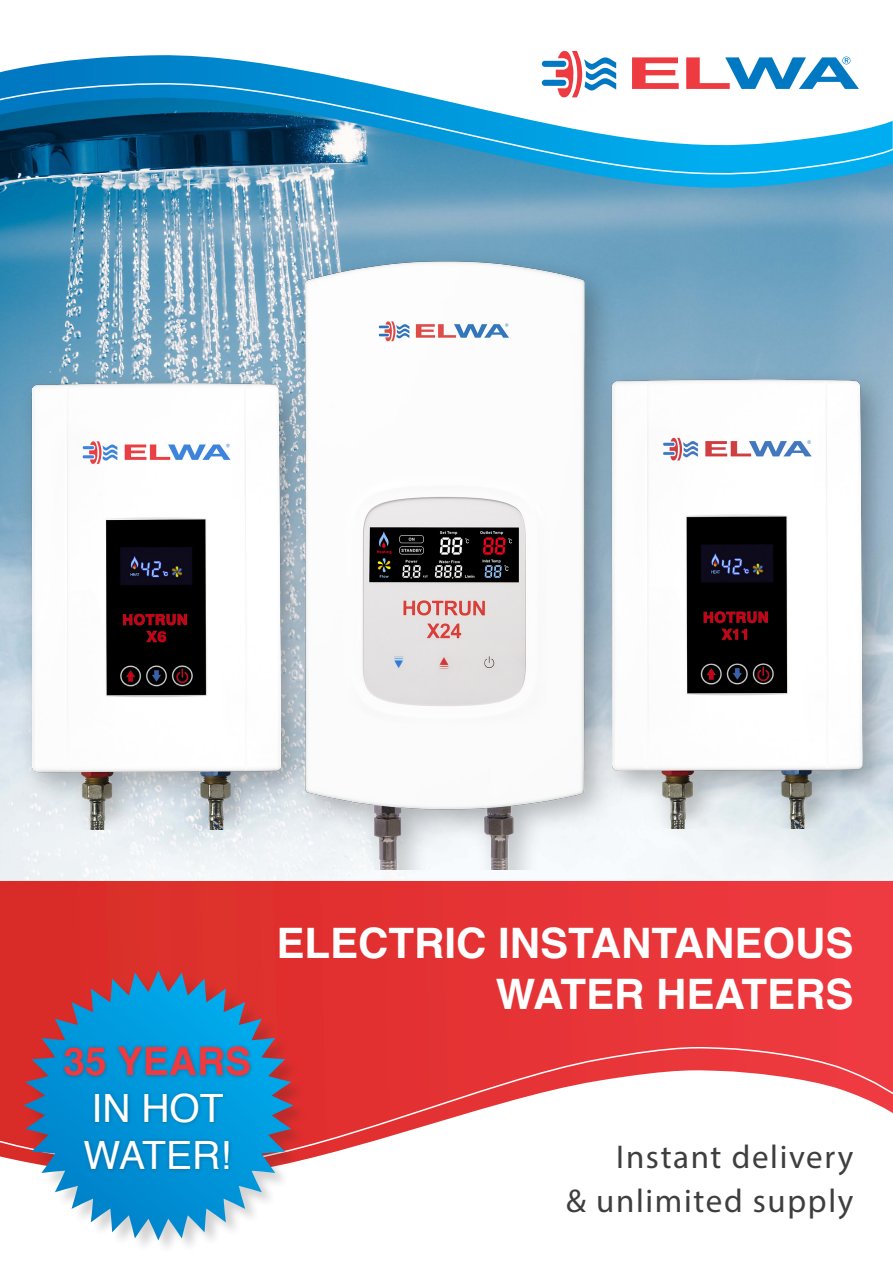
<style>
.page{position:relative;width:893px;height:1263px;background:#fff}
.page>*{position:absolute;margin:0;border:0;box-sizing:border-box;transform-origin:0 0}
.t1{font:700 42px/50.4px "Helvetica";color:#fff;text-align:right}
.t2{font:39px/46.8px "Helvetica";color:#fff}
.t3{font:700 39px "Helvetica";color:#ee3a41}
.t4{font:33px "Myriad Pro";letter-spacing:.05em;color:#3e3e3f}
</style>
<div class="page">
<img style="left:0;top:196px;width:893px;height:685px">
<svg style="left:0;top:184px;width:893px;height:12px;background:#599cbf"></svg>
<svg style="left:0;top:55px;width:893px;height:129px"></svg>
<svg style="left:0;top:881px;width:893px;height:162px;background:#e43334"></svg>
<svg style="left:0;top:1043px;width:893px;height:119px"></svg>
<div style="left:542px;top:61px;width:24px;height:6px;background:#0079c2;border-radius:3px"></div>
<div style="left:542px;top:80px;width:24px;height:6px;background:#0079c2;border-radius:3px"></div>
<svg style="left:632px;top:57px;width:47px;height:32px"></svg>
<svg style="left:556px;top:50px;width:60px;height:47px"></svg>
<div style="left:25px;top:972px;width:284px;height:284px;background:#231f20;opacity:.2"></div>
<svg style="left:23px;top:970px;width:270px;height:270px"></svg>
<svg style="left:686px;top:57px;width:173px;height:32px"></svg>
<div style="left:60px;top:1043px;width:195px;height:130px;background:#231f20;opacity:.3"></div>
<img style="left:638px;top:352px;width:255px;height:476px">
<img style="left:0;top:356px;width:260px;height:474px">
<img style="left:260px;top:250px;width:378px;height:619px">
<p class="t3" style="left:63px;top:1038px;width:189px">35 YEARS</p>
<p class="t2" style="left:84px;top:1086px;width:149px">IN HOT<br>WATER!</p>
<p class="t1" style="left:276px;top:923px;width:579px">ELECTRIC INSTANTANEOUS<br>WATER HEATERS</p>
<p class="t4" style="left:616px;top:1137px;width:239px">Instant delivery</p>
<p class="t4" style="left:566px;top:1180px;width:289px">&amp; unlimited supply</p>
</div>
